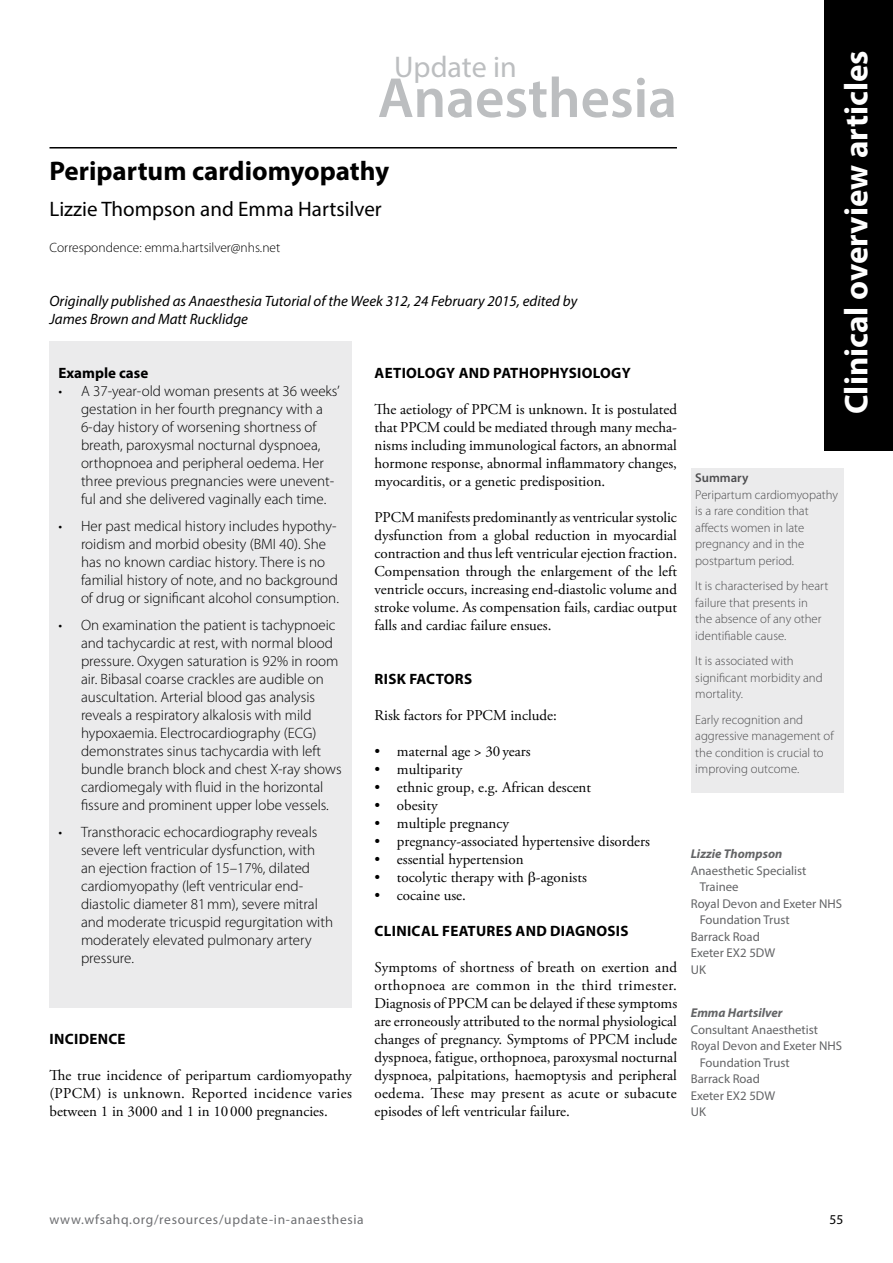
<style>
.page{position:relative;width:893px;height:1263px;background:#fff}
.page>*{position:absolute;margin:0;border:0;box-sizing:border-box;transform-origin:0 0}
.t1{font:600 57px "Myriad Pro";color:#bcbec0}
.t2{font:700 33px "Myriad Pro";color:#fff}
.t3{font:30px "Myriad Pro";color:#bcbec0}
.t4{font:700 27px "Myriad Pro";color:#000}
.t5{font:21px "Myriad Pro";color:#000}
.t6{font:15px/18px "Adobe Garamond Pro";color:#000;text-align:justify}
.t7{font:300 15px/18px "Myriad Pro";color:#000}
.t8{font:italic 15px/18px "Myriad Pro";color:#000}
.t9{font:700 15px "Myriad Pro";letter-spacing:.02em;color:#000}
.t10{font:700 15px "Myriad Pro";color:#000}
.t11{font:13.5px "Myriad Pro";letter-spacing:.05em;color:#6d6e71}
.t12{font:300 13.5px "Myriad Pro";color:#000}
.t13{font:13.5px "Myriad Pro";color:#000}
.t14{font:300 12.75px/16.5px "Myriad Pro";color:#4d4d4f}
.t15{font:12.75px "Myriad Pro";color:#636466}
.t16{font:italic 700 12.75px "Myriad Pro";color:#636466}
.t17{font:600 12.75px "Myriad Pro";color:#4d4d4f}
</style>
<div class="page">
<hr style="left:50px;top:147px;width:627px;height:2px;background:#000">
<div style="left:825px;top:0;width:68px;height:450px;background:#000"></div>
<div style="left:691px;top:468px;width:152px;height:324px;background:#ebebec"></div>
<div style="left:50px;top:342px;width:302px;height:666px;background:#ebebec"></div>
<h3 class="t3" style="left:394px;top:48px;width:124px">Update in</h3>
<h1 class="t1" style="left:378px;top:62px;width:301px">Anaesthesia</h1>
<h3 class="t4" style="left:50px;top:153px;width:341px">Peripartum cardiomyopathy</h3>
<h3 class="t5" style="left:50px;top:196px;width:334px">Lizzie Thompson and Emma Hartsilver</h3>
<p class="t12" style="left:50px;top:240px;width:232px">Correspondence: emma.hartsilver@nhs.net</p>
<p class="t8" style="left:50px;top:292px;width:529px">Originally published as Anaesthesia Tutorial of the Week 312, 24 February 2015, edited by<br>James Brown and Matt Rucklidge</p>
<p class="t10" style="left:58px;top:363px;width:91px">Example case</p>
<p class="t7" style="left:81px;top:382px;width:260px;text-indent:-22px">• A 37-year-old woman presents at 36 weeks’ gestation in her fourth pregnancy with a 6-day history of worsening shortness of breath, paroxysmal nocturnal dyspnoea, orthopnoea and peripheral oedema. Her three previous pregnancies were unevent&shy;ful and she delivered vaginally each time.</p>
<p class="t7" style="left:81px;top:517px;width:259px;text-indent:-22px">• Her past medical history includes hypothy&shy;roidism and morbid obesity (BMI 40). She has no known cardiac history. There is no familial history of note, and no background of drug or significant alcohol consumption.</p>
<p class="t7" style="left:81px;top:616px;width:262px;text-indent:-22px">• On examination the patient is tachypnoeic and tachycardic at rest, with normal blood pressure. Oxygen saturation is 92% in room air. Bibasal coarse crackles are audible on auscultation. Arterial blood gas analysis reveals a respiratory alkalosis with mild hypoxaemia. Electrocardiography (ECG) demonstrates sinus tachycardia with left bundle branch block and chest X-ray shows cardiomegaly with fluid in the horizontal fissure and prominent upper lobe vessels.</p>
<p class="t7" style="left:81px;top:823px;width:254px;text-indent:-22px">• Transthoracic echocardiography reveals severe left ventricular dysfunction, with an ejection fraction of 15–17%, dilated cardiomyopathy (left ventricular end&shy;diastolic diameter 81mm), severe mitral and moderate tricuspid regurgitation with moderately elevated pulmonary artery pressure.</p>
<p class="t9" style="left:50px;top:1029px;width:77px">INCIDENCE</p>
<p class="t6" style="left:50px;top:1067px;width:304px">The true incidence of peripartum cardiomyopathy (PPCM) is unknown. Reported incidence varies between 1 in 3000 and 1 in 10 000 pregnancies.</p>
<p class="t9" style="left:375px;top:363px;width:258px">AETIOLOGY AND PATHOPHYSIOLOGY</p>
<p class="t6" style="left:374px;top:401px;width:304px">The aetiology of PPCM is unknown. It is postulated that PPCM could be mediated through many mecha&shy;nisms including immunological factors, an abnormal hormone response, abnormal inflammatory changes, myocarditis, or a genetic predisposition.</p>
<p class="t6" style="left:374px;top:509px;width:304px">PPCM manifests predominantly as ventricular systolic dysfunction from a global reduction in myocardial contraction and thus left ventricular ejection fraction.<br>Compensation through the enlargement of the left ventricle occurs, increasing end-diastolic volume and stroke volume. As compensation fails, cardiac output falls and cardiac failure ensues.</p>
<p class="t9" style="left:375px;top:669px;width:99px">RISK FACTORS</p>
<p class="t6" style="left:374px;top:707px;width:184px">Risk factors for PPCM include:</p>
<p class="t6" style="left:374px;top:743px;width:158px">• maternal age &gt; 30years</p>
<p class="t6" style="left:374px;top:761px;width:89px">• multiparity</p>
<p class="t6" style="left:374px;top:779px;width:218px">• ethnic group, e.g. African descent</p>
<p class="t6" style="left:374px;top:797px;width:65px">• obesity</p>
<p class="t6" style="left:374px;top:815px;width:136px">• multiple pregnancy</p>
<p class="t6" style="left:374px;top:833px;width:277px">• pregnancy-associated hypertensive disorders</p>
<p class="t6" style="left:374px;top:851px;width:151px">• essential hypertension</p>
<p class="t6" style="left:374px;top:869px;width:214px">• tocolytic therapy with -agonists</p>
<p class="t6" style="left:374px;top:887px;width:93px">• cocaine use.</p>
<p class="t9" style="left:375px;top:921px;width:255px">CLINICAL FEATURES AND DIAGNOSIS</p>
<p class="t6" style="left:374px;top:959px;width:304px">Symptoms of shortness of breath on exertion and orthopnoea are common in the third trimester.<br>Diagnosis of PPCM can be delayed if these symptoms are erroneously attributed to the normal physiological changes of pregnancy. Symptoms of PPCM include dyspnoea, fatigue, orthopnoea, paroxysmal nocturnal dyspnoea, palpitations, haemoptysis and peripheral oedema. These may present as acute or subacute episodes of left ventricular failure.</p>
<h2 class="t2" style="left:835px;top:414px;width:365px;rotate:-90deg">Clinical overview articles</h2>
<p class="t17" style="left:695px;top:470px;width:55px">Summary</p>
<p class="t14" style="left:695px;top:486px;width:144px">Peripartum cardiomyopathy is a rare condition that affects women in late pregnancy and in the postpartum period.</p>
<p class="t14" style="left:695px;top:578px;width:135px">It is characterised by heart failure that presents in<br>the absence of any other identifiable cause.</p>
<p class="t14" style="left:695px;top:653px;width:129px">It is associated with significant morbidity and mortality.</p>
<p class="t14" style="left:695px;top:711px;width:140px">Early recognition and aggressive management of the condition is crucial to improving outcome.</p>
<p class="t16" style="left:691px;top:845px;width:93px">Lizzie Thompson</p>
<p class="t15" style="left:691px;top:862px;width:117px">Anaesthetic Specialist</p>
<p class="t15" style="left:700px;top:879px;width:40px">Trainee</p>
<p class="t15" style="left:691px;top:895px;width:153px">Royal Devon and Exeter NHS</p>
<p class="t15" style="left:700px;top:912px;width:91px">Foundation Trust</p>
<p class="t15" style="left:691px;top:928px;width:71px">Barrack Road</p>
<p class="t15" style="left:691px;top:945px;width:86px">Exeter EX2 5DW</p>
<p class="t15" style="left:691px;top:961px;width:17px">UK</p>
<p class="t16" style="left:691px;top:1004px;width:93px">Emma Hartsilver</p>
<p class="t15" style="left:691px;top:1021px;width:129px">Consultant Anaesthetist</p>
<p class="t15" style="left:691px;top:1038px;width:153px">Royal Devon and Exeter NHS</p>
<p class="t15" style="left:700px;top:1054px;width:91px">Foundation Trust</p>
<p class="t15" style="left:691px;top:1071px;width:71px">Barrack Road</p>
<p class="t15" style="left:691px;top:1087px;width:86px">Exeter EX2 5DW</p>
<p class="t15" style="left:691px;top:1104px;width:17px">UK</p>
<p class="t11" style="left:50px;top:1211px;width:316px">www.wfsahq.org/resources/update-in-anaesthesia</p>
<p class="t13" style="left:830px;top:1211px;width:15px">55</p>
</div>
